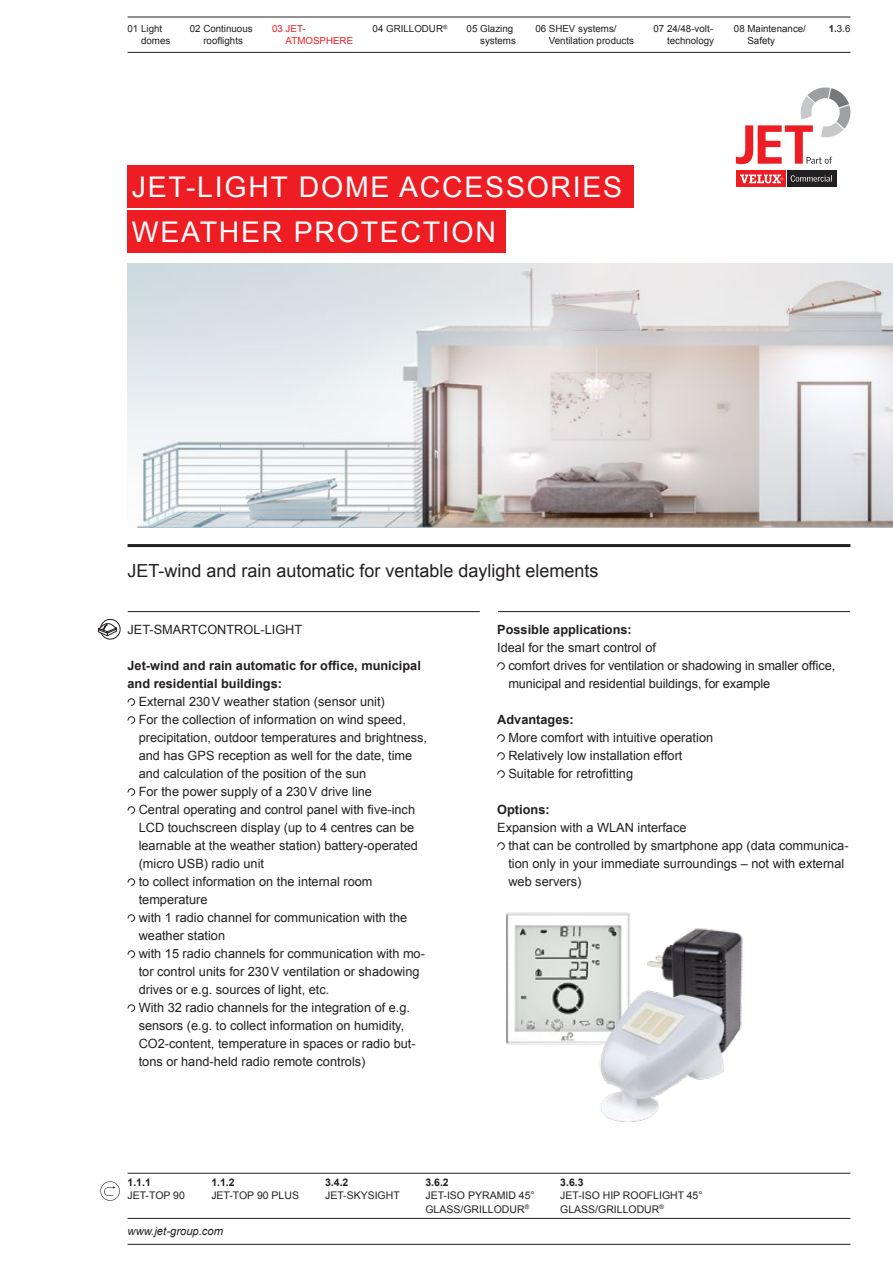
<style>
.page{position:relative;width:893px;height:1263px;background:#fff}
.page>*{position:absolute;margin:0;border:0;box-sizing:border-box;transform-origin:0 0}
.t1{font:28.5px "Arial";letter-spacing:.06em;color:#fff}
.H2_Subthema{font:18px "Arial";color:#231f20}
.Fließtext{font:12.75px/18px "Arial";color:#231f20}
.Fließtext-2{font:700 12.75px/18px "Arial";color:#231f20}
.t2{font:italic 11.25px "Arial";color:#231f20}
.Inhalt{font:10.5px "Arial";color:#231f20}
.Prospektnummer{font:700 10.5px "Arial";color:#231f20}
.Themen{font:9.75px/12px "Arial";color:#231f20;text-align:right}
.Themen-2{font:9.75px/12px "Arial";color:#ee1d23}
.übergeordnete_Nummer{font:9.75px "Arial";color:#231f20}
.s1{font-weight:700}
</style>
<div class="page">
<hr style="left:128px;top:544px;width:722px;height:3px;background:#231f20">
<hr style="left:128px;top:1173px;width:722px;height:1px;background:#231f20">
<hr style="left:128px;top:1218px;width:722px;height:1px;background:#231f20">
<hr style="left:128px;top:1244px;width:722px;height:1px;background:#231f20">
<svg style="left:100px;top:1181px;width:20px;height:20px"></svg>
<svg style="left:497px;top:662px;width:8px;height:8px"></svg>
<svg style="left:497px;top:734px;width:8px;height:8px"></svg>
<svg style="left:497px;top:752px;width:8px;height:8px"></svg>
<svg style="left:497px;top:770px;width:8px;height:8px"></svg>
<svg style="left:497px;top:842px;width:8px;height:8px"></svg>
<hr style="left:128px;top:611px;width:352px;height:1px;background:#231f20">
<hr style="left:498px;top:611px;width:352px;height:1px;background:#231f20">
<div style="left:100px;top:619px;width:20px;height:20px;border:1px solid #231f20;border-radius:50%"></div>
<svg style="left:98px;top:623px;width:20px;height:13px"></svg>
<img style="left:128px;top:263px;width:765px;height:264px">
<svg style="left:128px;top:698px;width:7px;height:8px"></svg>
<svg style="left:128px;top:716px;width:7px;height:8px"></svg>
<svg style="left:128px;top:788px;width:7px;height:8px"></svg>
<svg style="left:128px;top:806px;width:7px;height:8px"></svg>
<svg style="left:128px;top:878px;width:7px;height:8px"></svg>
<svg style="left:128px;top:914px;width:7px;height:8px"></svg>
<svg style="left:128px;top:950px;width:7px;height:8px"></svg>
<svg style="left:128px;top:1004px;width:7px;height:8px"></svg>
<img style="left:506px;top:912px;width:237px;height:210px">
<hr style="left:128px;top:52px;width:722px;height:1px;background:#231f20">
<hr style="left:128px;top:17px;width:722px;height:1px;background:#231f20">
<div style="left:128px;top:210px;width:378px;height:43px;background:#ee1d23"></div>
<div style="left:128px;top:166px;width:506px;height:42px;background:#ee1d23"></div>
<svg style="left:736px;top:171px;width:49px;height:16px"></svg>
<svg style="left:740px;top:175px;width:43px;height:8px"></svg>
<div style="left:787px;top:171px;width:49px;height:16px;background:#231f20"></div>
<svg style="left:791px;top:175px;width:41px;height:7px"></svg>
<svg style="left:736px;top:87px;width:114px;height:77px"></svg>
<p class="Themen" style="left:141px;top:23px;width:31px;text-align:left;text-indent:-14px">01 Light domes</p>
<p class="Themen" style="left:190px;top:23px;width:64px;text-align:center">02 Continuous rooflights</p>
<p class="Themen-2" style="left:286px;top:23px;width:69px;text-indent:-14px">03 JET-<br>ATMOSPHERE</p>
<p class="Themen" style="left:373px;top:23px;width:76px">04 GRILLODUR<sup>®</sup></p>
<p class="Themen" style="left:467px;top:23px;width:51px">05 Glazing systems</p>
<p class="Themen" style="left:549px;top:23px;width:87px;text-align:left;text-indent:-14px">06 SHEV systems/<br>Ventilation products</p>
<p class="Themen" style="left:653px;top:23px;width:62px">07 24/48-volt&shy;technology</p>
<p class="Themen" style="left:734px;top:23px;width:74px">08 Maintenance/</p>
<p class="übergeordnete_Nummer" style="left:829px;top:22px;width:23px"><span class="s1">1.</span>3.6</p>
<p class="Themen" style="left:747px;top:35px;width:29px">Safety</p>
<h1 class="t1" style="left:132px;top:169px;width:492px">JET-LIGHT DOME ACCESSORIES</h1>
<p class="t1" style="left:132px;top:213px;width:366px">WEATHER PROTECTION</p>
<p class="H2_Subthema" style="left:128px;top:559px;width:472px">JET-wind and rain automatic for ventable daylight elements</p>
<p class="Fließtext" style="left:128px;top:620px;width:176px">JET-SMARTCONTROL-LIGHT</p>
<p class="Fließtext-2" style="left:128px;top:657px;width:295px">Jet-wind and rain automatic for office, municipal and residential buildings:</p>
<p class="Fließtext" style="left:139px;top:692px;width:248px">External 230V weather station (sensor unit)</p>
<p class="Fließtext" style="left:139px;top:710px;width:290px">For the collection of information on wind speed, precipitation, outdoor temperatures and brightness, and has GPS reception as well for the date, time and calculation of the position of the sun</p>
<p class="Fließtext" style="left:139px;top:782px;width:235px">For the power supply of a 230V drive line</p>
<p class="Fließtext" style="left:139px;top:800px;width:281px">Central operating and control panel with five-inch LCD touchscreen display (up to 4 centres can be learnable at the weather station) battery-operated (micro USB) radio unit</p>
<p class="Fließtext" style="left:139px;top:872px;width:235px">to collect information on the internal room temperature</p>
<p class="Fließtext" style="left:139px;top:908px;width:270px">with 1 radio channel for communication with the weather station</p>
<p class="Fließtext" style="left:139px;top:944px;width:288px">with 15 radio channels for communication with mo&shy;tor control units for 230V ventilation or shadowing drives or e.g. sources of light, etc.</p>
<p class="Fließtext" style="left:139px;top:998px;width:279px">With 32 radio channels for the integration of e.g. sensors (e.g. to collect information on humidity, CO2-content, temperature in spaces or radio but&shy;tons or hand-held radio remote controls)</p>
<p class="Fließtext-2" style="left:497px;top:621px;width:136px">Possible applications:</p>
<p class="Fließtext" style="left:497px;top:638px;width:160px">Ideal for the smart control of</p>
<p class="Fließtext" style="left:508px;top:656px;width:328px">comfort drives for ventilation or shadowing in smaller office, municipal and residential buildings, for example</p>
<p class="Fließtext-2" style="left:497px;top:711px;width:78px">Advantages:</p>
<p class="Fließtext" style="left:508px;top:728px;width:206px">More comfort with intuitive operation</p>
<p class="Fließtext" style="left:508px;top:746px;width:176px">Relatively low installation effort</p>
<p class="Fließtext" style="left:508px;top:764px;width:126px">Suitable for retrofitting</p>
<p class="Fließtext-2" style="left:497px;top:801px;width:54px">Options:</p>
<p class="Fließtext" style="left:497px;top:818px;width:191px">Expansion with a WLAN interface</p>
<p class="Fließtext" style="left:508px;top:836px;width:342px">that can be controlled by smartphone app (data communica&shy;tion only in your immediate surroundings – not with external web servers)</p>
<p class="Prospektnummer" style="left:128px;top:1175px;width:25px">1.1.1</p>
<p class="Inhalt" style="left:128px;top:1189px;width:59px">JET-TOP 90</p>
<p class="Prospektnummer" style="left:211px;top:1175px;width:25px">1.1.2</p>
<p class="Inhalt" style="left:211px;top:1189px;width:89px">JET-TOP 90 PLUS</p>
<p class="t2" style="left:128px;top:1224px;width:97px">www.jet-group.com</p>
<p class="Prospektnummer" style="left:325px;top:1175px;width:25px">3.4.2</p>
<p class="Inhalt" style="left:325px;top:1189px;width:76px">JET-SKYSIGHT</p>
<p class="Prospektnummer" style="left:425px;top:1175px;width:25px">3.6.2</p>
<p class="Inhalt" style="left:425px;top:1189px;width:111px">JET-ISO PYRAMID 45°</p>
<p class="Inhalt" style="left:425px;top:1202px;width:105px">GLASS/GRILLODUR<sup>®</sup></p>
<p class="Prospektnummer" style="left:560px;top:1175px;width:25px">3.6.3</p>
<p class="Inhalt" style="left:560px;top:1189px;width:144px">JET-ISO HIP ROOFLIGHT 45°</p>
<p class="Inhalt" style="left:560px;top:1202px;width:105px">GLASS/GRILLODUR<sup>®</sup></p>
</div>
